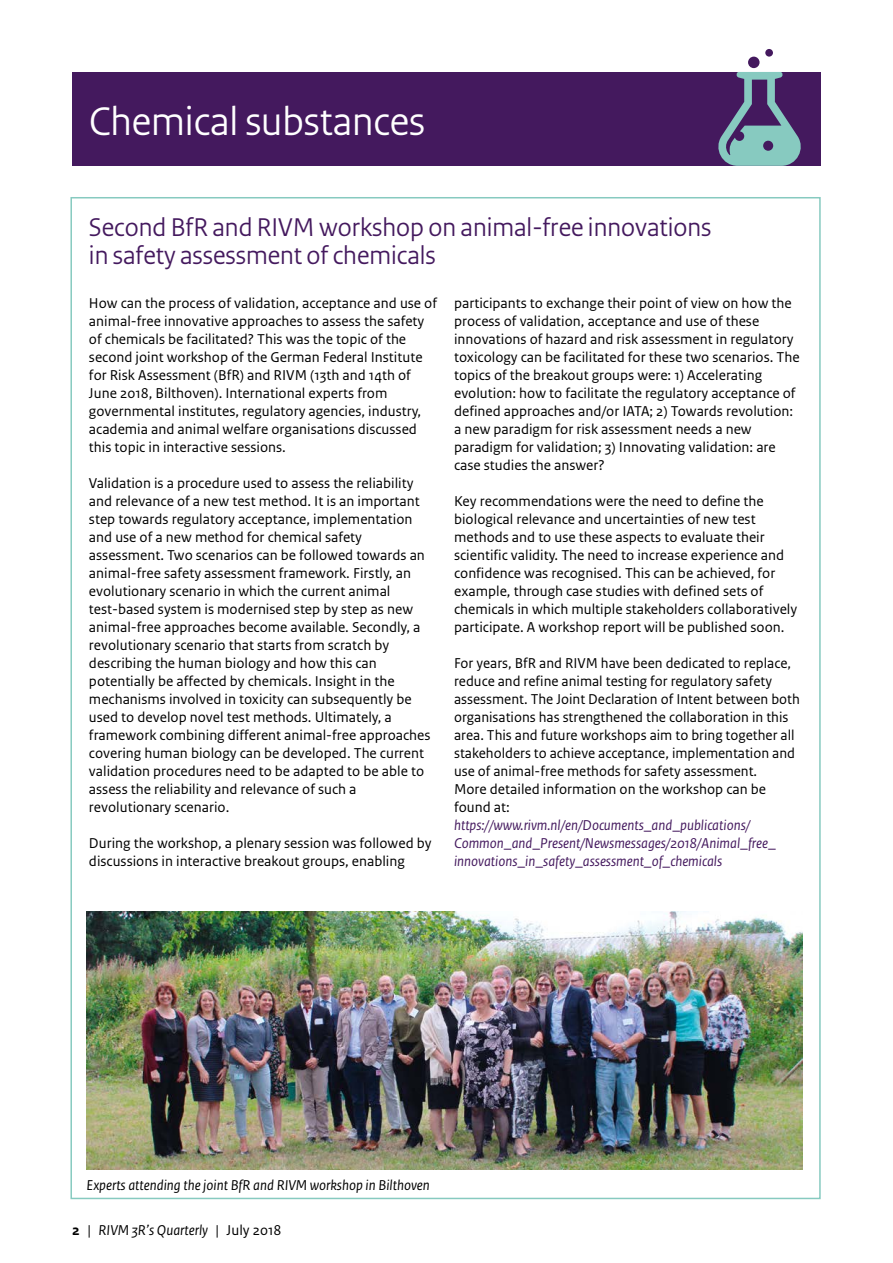
<style>
.page{position:relative;width:893px;height:1263px;background:#fff}
.page>*{position:absolute;margin:0;border:0;box-sizing:border-box;transform-origin:0 0}
.H2_kop{font:42px "Rijksoverheid Sans Heading";color:#fff}
.H3_05_RIVM_Paragraaf{font:27px/28.5px "Rijksoverheid Sans Heading";color:#44195e}
._10_RIVM_Broodtekst{font:15px/18px "Rijksoverheid Sans Text";color:#000}
._10_RIVM_Broodtekst-2{font:italic 15px/18px "Rijksoverheid Sans Text";color:#44195e}
.fotobijschrift{font:italic 15px "Rijksoverheid Sans Text";color:#000}
.s1{font-weight:700;font-style:normal}
.s2{font-style:normal}
</style>
<div class="page">
<div style="left:72px;top:72px;width:749px;height:94px;background:#44195e"></div>
<div style="left:748px;top:57px;width:11px;height:11px;background:#44195e;border-radius:50%"></div>
<div style="left:765px;top:49px;width:8px;height:8px;background:#44195e;border-radius:50%"></div>
<svg style="left:718px;top:72px;width:83px;height:94px"></svg>
<img style="left:87px;top:911px;width:715px;height:259px">
<h2 class="H2_kop" style="left:89px;top:97px;width:337px">Chemical substances</h2>
<h3 class="H3_05_RIVM_Paragraaf" style="left:89px;top:213px;width:624px">Second BfR and RIVM workshop on animal-free innovations in safety assessment of chemicals</h3>
<p class="_10_RIVM_Broodtekst" style="left:89px;top:294px;width:350px">How can the process of validation, acceptance and use of animal-free innovative approaches to assess the safety of chemicals be facilitated? This was the topic of the second joint workshop of the German Federal Institute for Risk Assessment (BfR) and RIVM (13th and 14th of June 2018, Bilthoven). International experts from governmental institutes, regulatory agencies, industry, academia and animal welfare organisations discussed this topic in interactive sessions.</p>
<p class="_10_RIVM_Broodtekst" style="left:89px;top:474px;width:343px">Validation is a procedure used to assess the reliability and relevance of a new test method. It is an important step towards regulatory acceptance, implementation and use of a new method for chemical safety assessment. Two scenarios can be followed towards an animal-free safety assessment framework. Firstly, an evolutionary scenario in which the current animal test-based system is modernised step by step as new animal-free approaches become available. Secondly, a revolutionary scenario that starts from scratch by describing the human biology and how this can potentially be affected by chemicals. Insight in the mechanisms involved in toxicity can subsequently be used to develop novel test methods. Ultimately, a framework combining different animal-free approaches covering human biology can be developed. The current validation procedures need to be adapted to be able to assess the reliability and relevance of such a revolutionary scenario.</p>
<p class="_10_RIVM_Broodtekst" style="left:89px;top:834px;width:344px">During the workshop, a plenary session was followed by discussions in interactive breakout groups, enabling</p>
<p class="_10_RIVM_Broodtekst" style="left:454px;top:294px;width:347px">participants to exchange their point of view on how the process of validation, acceptance and use of these innovations of hazard and risk assessment in regulatory toxicology can be facilitated for these two scenarios. The topics of the breakout groups were: 1) Accelerating evolution: how to facilitate the regulatory acceptance of defined approaches and/or IATA; 2) Towards revolution: a new paradigm for risk assessment needs a new paradigm for validation; 3) Innovating validation: are case studies the answer?</p>
<p class="_10_RIVM_Broodtekst" style="left:454px;top:492px;width:345px">Key recommendations were the need to define the biological relevance and uncertainties of new test methods and to use these aspects to evaluate their scientific validity. The need to increase experience and confidence was recognised. This can be achieved, for example, through case studies with defined sets of chemicals in which multiple stakeholders collaboratively participate. A workshop report will be published soon.</p>
<p class="_10_RIVM_Broodtekst" style="left:454px;top:654px;width:347px">For years, BfR and RIVM have been dedicated to replace, reduce and refine animal testing for regulatory safety assessment. The Joint Declaration of Intent between both organisations has strengthened the collaboration in this area. This and future workshops aim to bring together all stakeholders to achieve acceptance, implementation and use of animal-free methods for safety assessment.</p>
<p class="_10_RIVM_Broodtekst" style="left:454px;top:780px;width:313px">More detailed information on the workshop can be found at:</p>
<p class="_10_RIVM_Broodtekst-2" style="left:454px;top:816px;width:323px">https://www.rivm.nl/en/Documents_and_publications/<br>Common_and_Present/Newsmessages/2018/Animal_free_ innovations_in_safety_assessment_of_chemicals</p>
<p class="fotobijschrift" style="left:87px;top:1177px;width:345px">Experts attending the joint BfR and RIVM workshop in Bilthoven</p>
<p class="fotobijschrift" style="left:72px;top:1221px;width:211px"><span class="s1">2</span> <span class="s2">|</span> RIVM 3R’s Quarterly <span class="s2">| July 2018</span></p>
</div>
